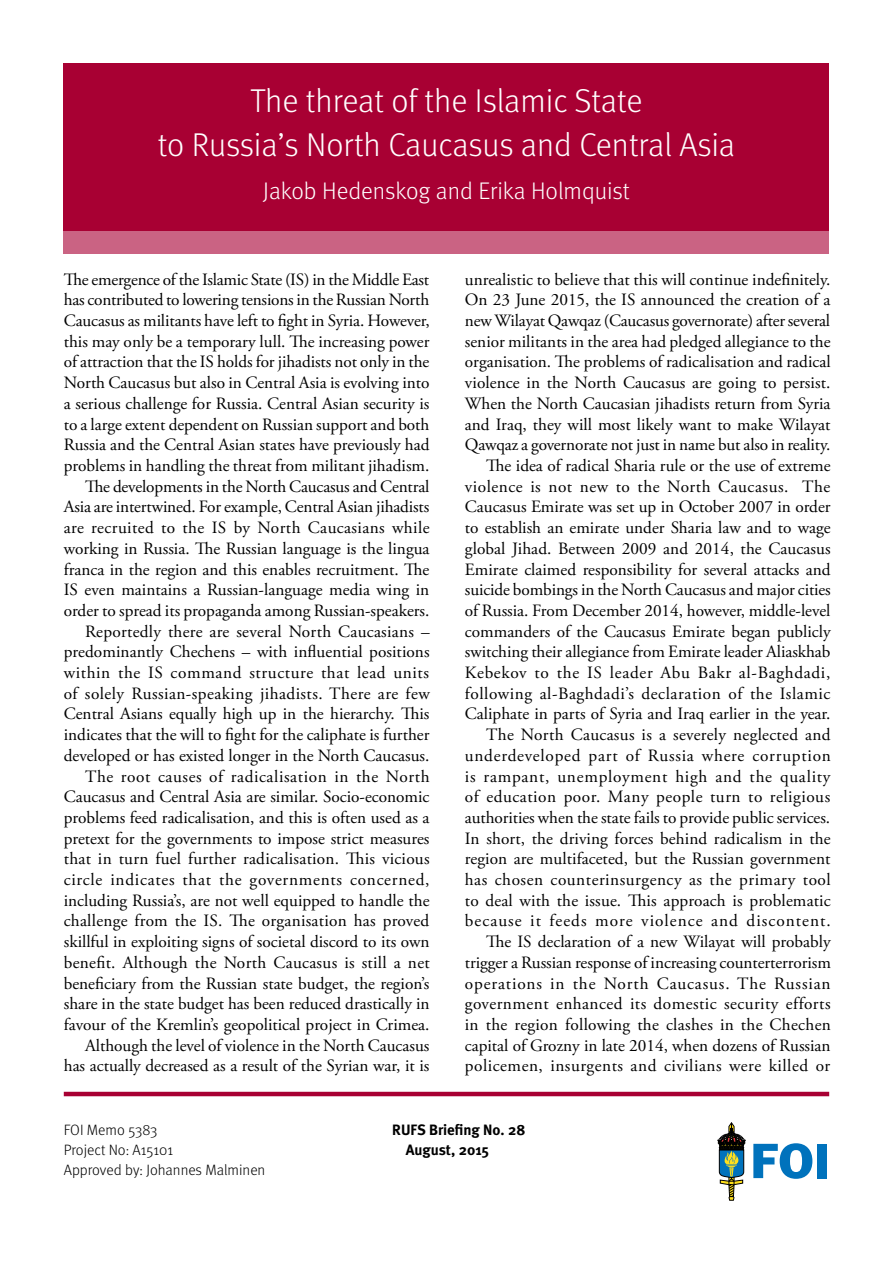
<style>
.page{position:relative;width:893px;height:1263px;background:#fff}
.page>*{position:absolute;margin:0;border:0;box-sizing:border-box;transform-origin:0 0}
.t1{font:300 33px/43.2px "Meta";color:#fff;text-align:center}
.t2{font:300 24px "Meta";color:#fff}
.t3{font:17.25px/20.7px "Adobe Garamond Pro";color:#000;text-align:right}
.t4{font:300 15px "Meta";color:#000}
.t5{font:700 15px "Meta";color:#000}
</style>
<div class="page">
<svg style="left:753px;top:1143px;width:59px;height:36px"></svg>
<div style="left:818px;top:1144px;width:9px;height:34px;background:#0072bc"></div>
<svg style="left:718px;top:1122px;width:27px;height:78px"></svg>
<div style="left:64px;top:208px;width:765px;height:45px;background:#ca6383"></div>
<div style="left:64px;top:63px;width:765px;height:167px;background:#a80033"></div>
<hr style="left:64px;top:1092px;width:765px;height:4px;background:#a80033">
<h1 class="t1" style="left:158px;top:79px;width:579px">The threat of the Islamic State<br>to Russia’s North Caucasus and Central Asia</h1>
<h2 class="t2" style="left:263px;top:177px;width:368px">Jakob Hedenskog and Erika Holmquist</h2>
<p class="t3" style="left:64px;top:269px;width:367px">The emergence of the Islamic State (IS) in the Middle East has contributed to lowering tensions in the Russian North Caucasus as militants have left to fight in Syria. However, this may only be a temporary lull. The increasing power of attraction that the IS holds for jihadists not only in the North Caucasus but also in Central Asia is evolving into a serious challenge for Russia. Central Asian security is to a large extent dependent on Russian support and both Russia and the Central Asian states have previously had problems in handling the threat from militant jihadism.<br>The developments in the North Caucasus and Central Asia are intertwined. For example, Central Asian jihadists are recruited to the IS by North Caucasians while working in Russia. The Russian language is the lingua franca in the region and this enables recruitment. The IS even maintains a Russian-language media wing in order to spread its propaganda among Russian-speakers.<br>Reportedly there are several North Caucasians – predominantly Chechens – with influential positions within the IS command structure that lead units of solely Russian-speaking jihadists. There are few Central Asians equally high up in the hierarchy. This indicates that the will to fight for the caliphate is further developed or has existed longer in the North Caucasus.<br>The root causes of radicalisation in the North Caucasus and Central Asia are similar. Socio-economic problems feed radicalisation, and this is often used as a pretext for the governments to impose strict measures that in turn fuel further radicalisation. This vicious circle indicates that the governments concerned, including Russia’s, are not well equipped to handle the challenge from the IS. The organisation has proved skillful in exploiting signs of societal discord to its own benefit. Although the North Caucasus is still a net beneficiary from the Russian state budget, the region’s share in the state budget has been reduced drastically in favour of the Kremlin’s geopolitical project in Crimea.<br>Although the level of violence in the North Caucasus has actually decreased as a result of the Syrian war, it is</p>
<p class="t3" style="left:465px;top:269px;width:367px">unrealistic to believe that this will continue indefinitely.<br>On 23 June 2015, the IS announced the creation of a new Wilayat Qawqaz (Caucasus governorate) after several senior militants in the area had pledged allegiance to the organisation. The problems of radicalisation and radical violence in the North Caucasus are going to persist.<br>When the North Caucasian jihadists return from Syria and Iraq, they will most likely want to make Wilayat Qawqaz a governorate not just in name but also in reality.<br>The idea of radical Sharia rule or the use of extreme violence is not new to the North Caucasus. The Caucasus Emirate was set up in October 2007 in order to establish an emirate under Sharia law and to wage global Jihad. Between 2009 and 2014, the Caucasus Emirate claimed responsibility for several attacks and suicide bombings in the North Caucasus and major cities of Russia. From December 2014, however, middle-level commanders of the Caucasus Emirate began publicly switching their allegiance from Emirate leader Aliaskhab Kebekov to the IS leader Abu Bakr al-Baghdadi, following al-Baghdadi’s declaration of the Islamic Caliphate in parts of Syria and Iraq earlier in the year.<br>The North Caucasus is a severely neglected and underdeveloped part of Russia where corruption is rampant, unemployment high and the quality of education poor. Many people turn to religious authorities when the state fails to provide public services.<br>In short, the driving forces behind radicalism in the region are multifaceted, but the Russian government has chosen counterinsurgency as the primary tool to deal with the issue. This approach is problematic because it feeds more violence and discontent.<br>The IS declaration of a new Wilayat will probably trigger a Russian response of increasing counterterrorism operations in the North Caucasus. The Russian government enhanced its domestic security efforts in the region following the clashes in the Chechen capital of Grozny in late 2014, when dozens of Russian policemen, insurgents and civilians were killed or</p>
<p class="t4" style="left:64px;top:1121px;width:95px">FOI Memo 5383</p>
<p class="t5" style="left:392px;top:1120px;width:135px">RUFS Briefing No. 28</p>
<p class="t4" style="left:64px;top:1141px;width:111px">Project No: A15101</p>
<p class="t5" style="left:406px;top:1141px;width:85px">August, 2015</p>
<p class="t4" style="left:64px;top:1161px;width:203px">Approved by: Johannes Malminen</p>
</div>
